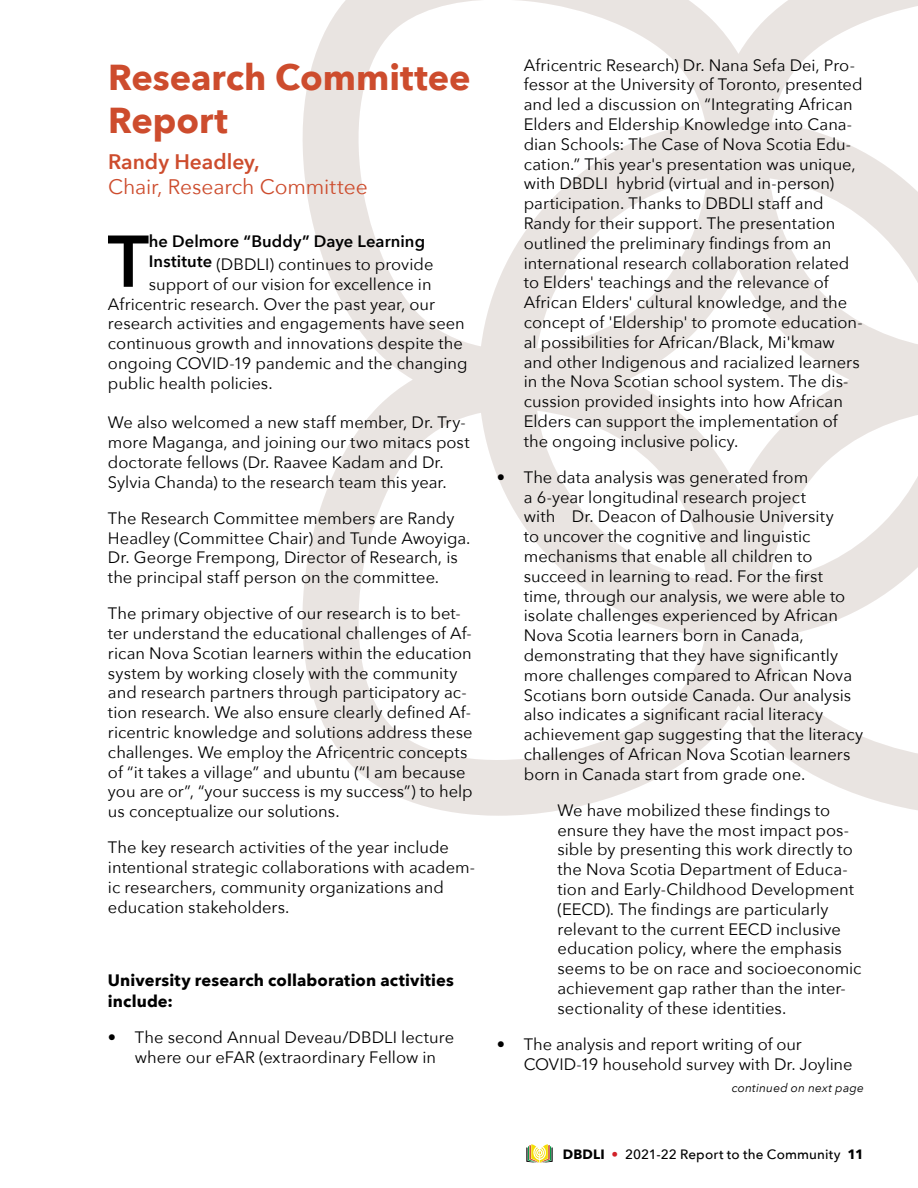
<style>
.page{position:relative;width:918px;height:1188px;background:#fff}
.page>*{position:absolute;margin:0;border:0;box-sizing:border-box;transform-origin:0 0}
.t1{font:600 72.45px "Avenir Next";color:#000}
.t2{font:700 36px/43.2px "Avenir Next";color:#cd4c2d}
.t3{font:21px "Avenir Next";letter-spacing:-.01em;color:#cd4c2d}
.t4{font:600 21px "Avenir Next";color:#cd4c2d}
.t5{font:16.5px/19.8px "Avenir Next";color:#000}
.t6{font:600 16.5px/22.8px "Avenir Next";letter-spacing:.005em;color:#000}
.t7{font:700 16.5px/21px "Avenir Next";letter-spacing:.005em;color:#000}
.t8{font:500 13.5px "Avenir Next";letter-spacing:.01em;color:#000}
.t9{font:italic 12px "Avenir Next";letter-spacing:.015em;color:#000}
.s1{font-weight:400}
.s2{font-weight:700}
.s3{font-weight:600;color:#d12229}
</style>
<div class="page">
<svg style="left:526px;top:1144px;width:27px;height:19px"></svg>
<svg style="left:302px;top:0;width:616px;height:816px"></svg>
<h2 class="t2" style="left:108px;top:59px;width:364px">Research Committee<br>Report</h2>
<p class="t4" style="left:108px;top:153px;width:153px">Randy Headley,</p>
<p class="t3" style="left:108px;top:178px;width:261px">Chair, Research Committee</p>
<h1 class="t1" style="left:108px;top:231px;width:43px">T</h1>
<p class="t6" style="left:149px;top:231px;width:286px">he Delmore “Buddy” Daye Learning<br>Institute <span class="s1">(DBDLI) continues to provide</span></p>
<p class="t5" style="left:108px;top:275px;width:361px;text-indent:41px">support of our vision for excellence in Africentric research. Over the past year, our research activities and engagements have seen continuous growth and innovations despite the ongoing COVID-19 pandemic and the changing public health policies.</p>
<p class="t5" style="left:108px;top:414px;width:363px">We also welcomed a new staff member, Dr. Try&shy;more Maganga, and joining our two mitacs post doctorate fellows (Dr. Raavee Kadam and Dr.<br>Sylvia Chanda) to the research team this year.</p>
<p class="t5" style="left:108px;top:509px;width:364px">The Research Committee members are Randy Headley (Committee Chair) and Tunde Awoyiga.<br>Dr. George Frempong, Director of Research, is the principal staff person on the committee.</p>
<p class="t5" style="left:108px;top:605px;width:366px">The primary objective of our research is to bet&shy;ter understand the educational challenges of Af&shy;rican Nova Scotian learners within the education system by working closely with the community and research partners through participatory ac&shy;tion research. We also ensure clearly defined Af&shy;ricentric knowledge and solutions address these challenges. We employ the Africentric concepts of “it takes a village” and ubuntu (“I am because you are or”, “your success is my success”) to help us conceptualize our solutions.</p>
<p class="t5" style="left:108px;top:839px;width:369px">The key research activities of the year include intentional strategic collaborations with academ&shy;ic researchers, community organizations and education stakeholders.</p>
<p class="t7" style="left:108px;top:971px;width:347px">University research collaboration activities include:</p>
<p class="t5" style="left:108px;top:1028px;width:348px;text-align:center">• The second Annual Deveau/DBDLI lecture where our eFAR (extraordinary Fellow in</p>
<p class="t5" style="left:524px;top:56px;width:340px">Africentric Research) Dr. Nana Sefa Dei, Pro&shy;fessor at the University of Toronto, presented and led a discussion on “Integrating African Elders and Eldership Knowledge into Cana&shy;dian Schools: The Case of Nova Scotia Edu&shy;cation.” This year's presentation was unique, with DBDLI hybrid (virtual and in-person) participation. Thanks to DBDLI staff and Randy for their support. The presentation outlined the preliminary findings from an international research collaboration related to Elders' teachings and the relevance of African Elders' cultural knowledge, and the concept of 'Eldership' to promote education&shy;al possibilities for African/Black, Mi'kmaw and other Indigenous and racialized learners in the Nova Scotian school system. The dis&shy;cussion provided insights into how African Elders can support the implementation of the ongoing inclusive policy.</p>
<p class="t5" style="left:524px;top:468px;width:341px;text-indent:-27px">• The data analysis was generated from<br>a 6-year longitudinal research project<br>with Dr. Deacon of Dalhousie University<br>to uncover the cognitive and linguistic mechanisms that enable all children to succeed in learning to read. For the first time, through our analysis, we were able to isolate challenges experienced by African Nova Scotia learners born in Canada, demonstrating that they have significantly more challenges compared to African Nova Scotians born outside Canada. Our analysis also indicates a significant racial literacy achievement gap suggesting that the literacy challenges of African Nova Scotian learners born in Canada start from grade one.</p>
<p class="t5" style="left:558px;top:799px;width:306px">We have mobilized these findings to ensure they have the most impact pos&shy;sible by presenting this work directly to the Nova Scotia Department of Educa&shy;tion and Early-Childhood Development (EECD). The findings are particularly relevant to the current EECD inclusive education policy, where the emphasis seems to be on race and socioeconomic achievement gap rather than the inter&shy;sectionality of these identities.</p>
<p class="t5" style="left:524px;top:1035px;width:330px;text-indent:-27px">• The analysis and report writing of our<br>COVID-19 household survey with Dr. Joyline</p>
<p class="t9" style="left:732px;top:1083px;width:134px">continued on next page</p>
<p class="t8" style="left:563px;top:1148px;width:303px"><span class="s2">DBDLI</span> <span class="s3">•</span> 2021-22 Report to the Community <span class="s2">11</span></p>
</div>
